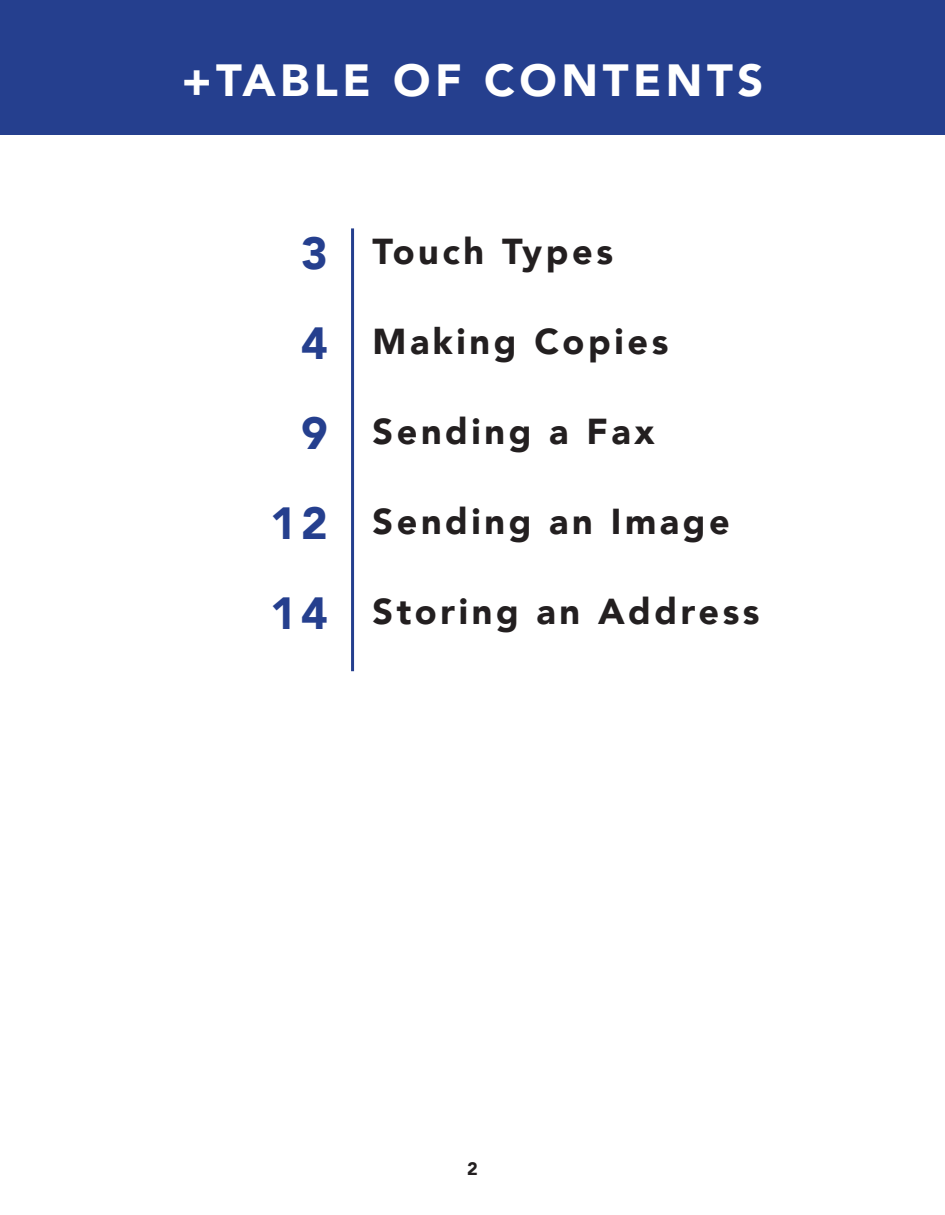
<style>
.page{position:relative;width:945px;height:1215px;background:#fff}
.page>*{position:absolute;margin:0;border:0;box-sizing:border-box;transform-origin:0 0}
.t1{font:900 45px "Avenir";letter-spacing:.1em;color:#fff}
.t2{font:900 45px "Avenir";color:#253f8e}
.t3{font:900 36px "Avenir";letter-spacing:.1em;color:#231f20}
.t4{font:900 18px "Avenir";color:#231f20}
</style>
<div class="page">
<div style="left:0;top:0;width:945px;height:135px;background:#253f8e"></div>
<hr style="left:351px;top:228px;width:3px;height:443px;background:#253f8e">
<p class="t1" style="left:182px;top:42px;width:583px">+TABLE OF CONTENTS</p>
<p class="t2" style="left:301px;top:215px;width:28px">3</p>
<p class="t3" style="left:372px;top:221px;width:242px">Touch Types</p>
<p class="t2" style="left:301px;top:305px;width:28px">4</p>
<p class="t3" style="left:372px;top:311px;width:297px">Making Copies</p>
<p class="t2" style="left:301px;top:395px;width:28px">9</p>
<p class="t3" style="left:372px;top:401px;width:283px">Sending a Fax</p>
<p class="t2" style="left:270px;top:485px;width:59px">12</p>
<p class="t3" style="left:372px;top:491px;width:359px">Sending an Image</p>
<p class="t2" style="left:270px;top:575px;width:59px">14</p>
<p class="t3" style="left:372px;top:581px;width:389px">Storing an Address</p>
<p class="t4" style="left:467px;top:1154px;width:12px">2</p>
</div>
